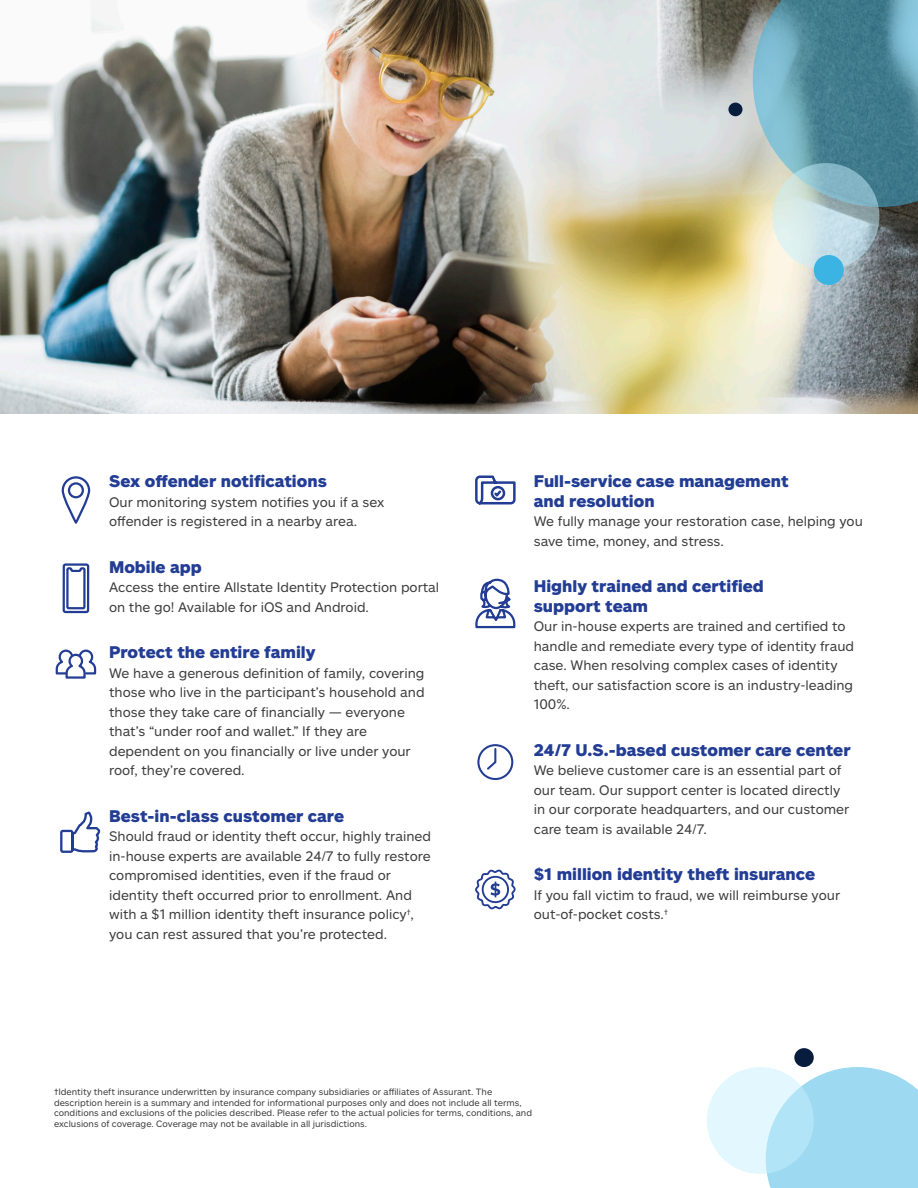
<style>
.page{position:relative;width:918px;height:1188px;background:#fff}
.page>*{position:absolute;margin:0;border:0;box-sizing:border-box;transform-origin:0 0}
.Body{font:900 16.5px/19.5px "Allstate Sans";color:#233d95}
.Body-2{font:13.5px/19.5px "Allstate Sans";color:#3e3e3f}
.Body-3{font:9px/10.8px "Allstate Sans";color:#3e3e3f}
</style>
<div class="page">
<svg style="left:767px;top:1067px;width:151px;height:121px;background:#a4dbf2"></svg>
<div style="left:794px;top:1048px;width:20px;height:19px;background:#081d3e;border-radius:50%"></div>
<svg style="left:707px;top:1067px;width:107px;height:107px;background:#d3f1fc"></svg>
<svg style="left:475px;top:870px;width:41px;height:39px"></svg>
<svg style="left:475px;top:579px;width:41px;height:50px"></svg>
<svg style="left:62px;top:563px;width:28px;height:51px"></svg>
<svg style="left:61px;top:476px;width:30px;height:48px"></svg>
<svg style="left:55px;top:649px;width:42px;height:30px"></svg>
<svg style="left:60px;top:813px;width:41px;height:40px"></svg>
<svg style="left:475px;top:475px;width:41px;height:30px"></svg>
<svg style="left:477px;top:744px;width:37px;height:37px"></svg>
<img style="left:0;top:0;width:918px;height:414px">
<svg style="left:753px;top:0;width:165px;height:207px;background:#5d92a1"></svg>
<svg style="left:772px;top:163px;width:107px;height:107px;background:#b5d2d7"></svg>
<div style="left:728px;top:103px;width:15px;height:13px;background:#081d3e;border-radius:50%"></div>
<div style="left:814px;top:255px;width:30px;height:30px;background:#3bb4e4;border-radius:50%"></div>
<p class="Body" style="left:109px;top:471px;width:219px">Sex offender notifications</p>
<p class="Body-2" style="left:109px;top:492px;width:277px">Our monitoring system notifies you if a sex offender is registered in a nearby area.</p>
<p class="Body" style="left:109px;top:556px;width:94px">Mobile app</p>
<p class="Body-2" style="left:109px;top:577px;width:332px">Access the entire Allstate Identity Protection portal on the go! Available for iOS and Android.</p>
<p class="Body" style="left:109px;top:642px;width:208px">Protect the entire family</p>
<p class="Body-2" style="left:109px;top:663px;width:317px">We have a generous definition of family, covering those who live in the participant’s household and those they take care of financially — everyone that’s “under roof and wallet.” If they are dependent on you financially or live under your roof, they’re covered.</p>
<p class="Body" style="left:109px;top:805px;width:236px">Best-in-class customer care</p>
<p class="Body-2" style="left:109px;top:826px;width:323px">Should fraud or identity theft occur, highly trained in-house experts are available 24/7 to fully restore compromised identities, even if the fraud or identity theft occurred prior to enrollment. And with a $1 million identity theft insurance policy<sup>†</sup>, you can rest assured that you’re protected.</p>
<p class="Body" style="left:534px;top:471px;width:256px">Full-service case management and resolution</p>
<p class="Body-2" style="left:534px;top:511px;width:331px">We fully manage your restoration case, helping you save time, money, and stress.</p>
<p class="Body" style="left:534px;top:576px;width:231px">Highly trained and certified support team</p>
<p class="Body-2" style="left:534px;top:616px;width:322px">Our in-house experts are trained and certified to handle and remediate every type of identity fraud case. When resolving complex cases of identity theft, our satisfaction score is an industry-leading 100%.</p>
<p class="Body" style="left:534px;top:739px;width:318px">24/7 U.S.-based customer care center</p>
<p class="Body-2" style="left:534px;top:760px;width:317px">We believe customer care is an essential part of our team. Our support center is located directly in our corporate headquarters, and our customer care team is available 24/7.</p>
<p class="Body" style="left:534px;top:864px;width:283px">$1 million identity theft insurance</p>
<p class="Body-2" style="left:534px;top:885px;width:308px">If you fall victim to fraud, we will reimburse your out-of-pocket costs.<sup>†</sup></p>
<p class="Body-3" style="left:54px;top:1086px;width:480px">†Identity theft insurance underwritten by insurance company subsidiaries or affiliates of Assurant. The description herein is a summary and intended for informational purposes only and does not include all terms, conditions and exclusions of the policies described. Please refer to the actual policies for terms, conditions, and exclusions of coverage. Coverage may not be available in all jurisdictions.</p>
</div>
